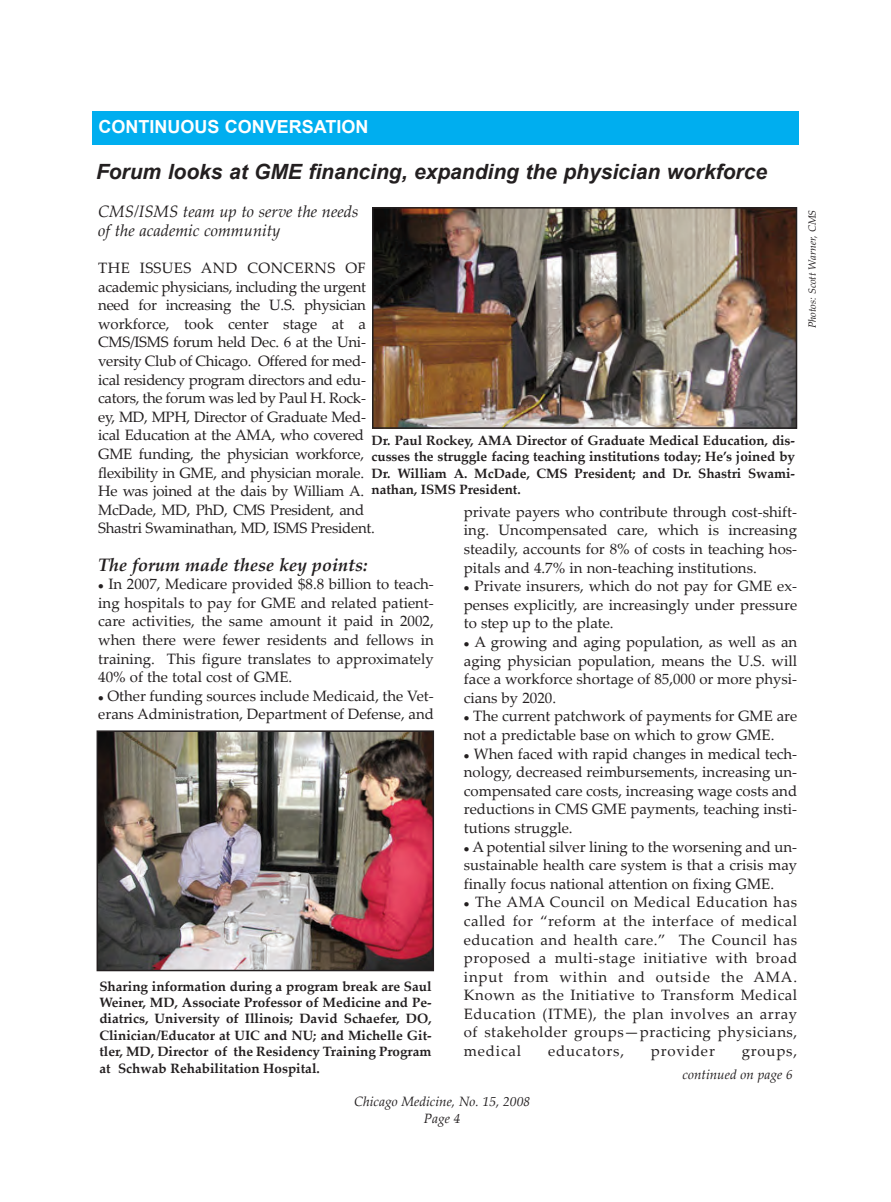
<style>
.page{position:relative;width:891px;height:1202px;background:#fff}
.page>*{position:absolute;margin:0;border:0;box-sizing:border-box;transform-origin:0 0}
.t1{font:italic 700 21px "Arial";color:#231f20}
.t2{font:italic 700 18px "Palatino Linotype";color:#231f20}
.t3{font:700 18px "Arial";color:#fff}
.t4{font:italic 16.5px/18.6px "Palatino Linotype";color:#231f20}
.t5{font:15px/18.6px "Palatino Linotype";color:#231f20;text-align:justify}
.t6{font:15px/18.6px "Palatino Linotype";letter-spacing:-.02em;color:#231f20}
.t7{font:15px "Palatino Linotype";letter-spacing:.055em;color:#231f20}
.t8{font:700 13.5px/16.5px "Palatino Linotype";letter-spacing:-.005em;color:#231f20;text-align:justify}
.t9{font:italic 13.5px/16.5px "Palatino Linotype";color:#231f20;text-align:center}
.t10{font:italic 10.5px "Palatino Linotype";color:#231f20}
</style>
<div class="page">
<div style="left:92px;top:111px;width:707px;height:34px;background:#00aeef"></div>
<img style="left:375px;top:210px;width:419px;height:216px">
<div style="left:372px;top:207px;width:425px;height:222px;border:2px solid #231f20"></div>
<img style="left:100px;top:733px;width:331px;height:235px">
<div style="left:97px;top:730px;width:337px;height:241px;border:2px solid #231f20"></div>
<p class="t3" style="left:98px;top:114px;width:272px">CONTINUOUS CONVERSATION</p>
<h1 class="t1" style="left:96px;top:158px;width:673px">Forum looks at GME financing, expanding the physician workforce</h1>
<p class="t4" style="left:98px;top:202px;width:262px">CMS/ISMS team up to serve the needs of the academic community</p>
<p class="t6" style="left:98px;top:258px;width:278px">THE ISSUES AND CONCERNS OF academic physicians, including the urgent need for increasing the U.S. physician workforce, took center stage at a CMS/ISMS forum held Dec. 6 at the Uni&shy;versity Club of Chicago. Offered for med&shy;ical residency program directors and edu&shy;cators, the forum was led by Paul H. Rock&shy;ey, MD, MPH, Director of Graduate Med&shy;ical Education at the AMA, who covered GME funding, the physician workforce, flexibility in GME, and physician morale.<br>He was joined at the dais by William A.<br>McDade, MD, PhD, CMS President, and Shastri Swaminathan, MD, ISMS President.</p>
<p class="t2" style="left:98px;top:551px;width:271px">The forum made these key points:</p>
<p class="t5" style="left:98px;top:574px;width:337px">● In 2007, Medicare provided $8.8 billion to teach&shy;ing hospitals to pay for GME and related patient&shy;care activities, the same amount it paid in 2002, when there were fewer residents and fellows in training. This figure translates to approximately 40% of the total cost of GME.</p>
<p class="t5" style="left:98px;top:685px;width:337px">● Other funding sources include Medicaid, the Vet&shy;erans Administration, Department of Defense, and</p>
<p class="t8" style="left:372px;top:431px;width:425px">Dr. Paul Rockey, AMA Director of Graduate Medical Education, dis&shy;cusses the struggle facing teaching institutions today; He’s joined by Dr. William A. McDade, CMS President; and Dr. Shastri Swami&shy;nathan, ISMS President.</p>
<p class="t5" style="left:464px;top:502px;width:335px">private payers who contribute through cost-shift&shy;ing. Uncompensated care, which is increasing steadily, accounts for 8% of costs in teaching hos&shy;pitals and 4.7% in non-teaching institutions.</p>
<p class="t5" style="left:464px;top:576px;width:335px">● Private insurers, which do not pay for GME ex&shy;penses explicitly, are increasingly under pressure to step up to the plate.</p>
<p class="t5" style="left:464px;top:632px;width:335px">● A growing and aging population, as well as an aging physician population, means the U.S. will face a workforce shortage of 85,000 or more physi&shy;cians by 2020.</p>
<p class="t5" style="left:464px;top:706px;width:335px">● The current patchwork of payments for GME are not a predictable base on which to grow GME.</p>
<p class="t5" style="left:464px;top:743px;width:335px">● When faced with rapid changes in medical tech&shy;nology, decreased reimbursements, increasing un&shy;compensated care costs, increasing wage costs and reductions in CMS GME payments, teaching insti&shy;tutions struggle.</p>
<p class="t5" style="left:464px;top:836px;width:335px">● A potential silver lining to the worsening and un&shy;sustainable health care system is that a crisis may finally focus national attention on fixing GME.</p>
<p class="t5" style="left:464px;top:892px;width:335px">● The AMA Council on Medical Education has called for “reform at the interface of medical education and health care.” The Council has proposed a multi-stage initiative with broad input from within and outside the AMA.<br>Known as the Initiative to Transform Medical Education (ITME), the plan involves an array of stakeholder groups—practicing physicians, medical</p>
<p class="t8" style="left:99px;top:977px;width:334px">Sharing information during a program break are Saul Weiner, MD, Associate Professor of Medicine and Pe&shy;diatrics, University of Illinois; David Schaefer, DO, Clinician/Educator at UIC and NU; and Michelle Git&shy;tler, MD, Director of the Residency Training Program at Schwab Rehabilitation Hospital.</p>
<p class="t7" style="left:548px;top:1040px;width:78px">educators,</p>
<p class="t7" style="left:651px;top:1040px;width:66px">provider</p>
<p class="t5" style="left:742px;top:1041px;width:57px">groups,</p>
<p class="t9" style="left:683px;top:1066px;width:112px">continued on page 6</p>
<p class="t9" style="left:354px;top:1093px;width:178px">Chicago Medicine, No. 15, 2008<br>Page 4</p>
<p class="t10" style="left:805px;top:328px;width:120px;rotate:-90deg">Photos: Scott Warner, CMS</p>
</div>
